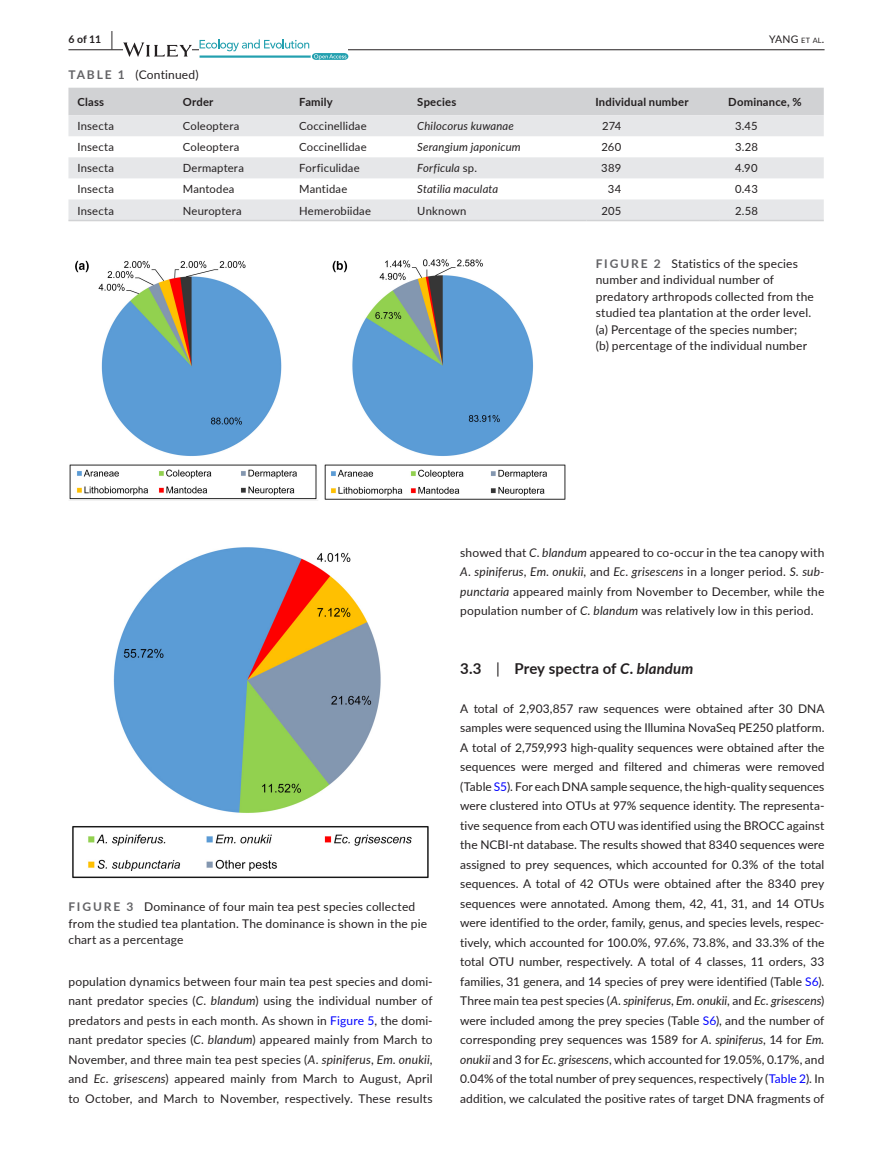
<style>
.page{position:relative;width:893px;height:1174px;background:#fff}
.page>*{position:absolute;margin:0;border:0;box-sizing:border-box;transform-origin:0 0}
.t1{font:700 15px "Lato";letter-spacing:.01em;color:#231f20}
.t2{font:12px/19.5px "Lato";letter-spacing:.015em;color:#231f20;text-align:justify}
.t3{font:11.25px "Lato";letter-spacing:.015em;color:#231f20}
.t4{font:italic 11.25px "Lato";letter-spacing:.015em;color:#231f20}
.t5{font:700 11.25px "Lato";letter-spacing:.02em;color:#231f20}
.t6{font:10.5px "Lato";color:#231f20}
.t7{font:700 10.5px "Lato";color:#231f20}
.s1{font-size:19.5px}
.s2{font-size:7.35px}
.s3{font-weight:700;color:#636366}
.s4{font-style:normal}
.s5{font-style:italic}
.s6{color:#00f}
.s7{font-weight:400}
</style>
<div class="page">
<hr style="left:68px;top:49px;width:756px;height:1px;background:#231f20">
<svg style="left:123px;top:42px;width:69px;height:15px"></svg>
<svg style="left:200px;top:39px;width:148px;height:21px"></svg>
<div style="left:68px;top:88px;width:756px;height:27px;background:#d1d2d4"></div>
<svg style="left:68px;top:115px;width:756px;height:105px;fill:#e6e7e9"></svg>
<hr style="left:68px;top:220px;width:106px;height:1px;background:#d1d2d4">
<hr style="left:174px;top:220px;width:116px;height:1px;background:#d1d2d4">
<hr style="left:290px;top:220px;width:118px;height:1px;background:#d1d2d4">
<hr style="left:408px;top:220px;width:178px;height:1px;background:#d1d2d4">
<hr style="left:586px;top:220px;width:133px;height:1px;background:#d1d2d4">
<hr style="left:719px;top:220px;width:105px;height:1px;background:#d1d2d4">
<img style="left:69px;top:259px;width:497px;height:242px">
<img style="left:72px;top:547px;width:357px;height:332px">
<p class="t7" style="left:68px;top:31px;width:46px">6 of 11 <span class="s1">|</span></p>
<p class="t6" style="left:769px;top:31px;width:57px">YANG <span class="s2">et al</span>.</p>
<p class="t2" style="left:68px;top:64px;width:132px"><span class="s3">TABLE 1</span> (Continued)</p>
<p class="t5" style="left:77px;top:94px;width:28px">Class</p>
<p class="t5" style="left:183px;top:94px;width:32px">Order</p>
<p class="t5" style="left:299px;top:94px;width:35px">Family</p>
<p class="t5" style="left:417px;top:94px;width:41px">Species</p>
<p class="t5" style="left:595px;top:94px;width:95px">Individual number</p>
<p class="t5" style="left:728px;top:94px;width:75px">Dominance, %</p>
<p class="t3" style="left:77px;top:118px;width:38px">Insecta</p>
<p class="t3" style="left:183px;top:118px;width:58px">Coleoptera</p>
<p class="t3" style="left:299px;top:118px;width:69px">Coccinellidae</p>
<p class="t4" style="left:417px;top:118px;width:98px">Chilocorus kuwanae</p>
<p class="t3" style="left:602px;top:118px;width:20px">274</p>
<p class="t3" style="left:735px;top:118px;width:24px">3.45</p>
<p class="t3" style="left:77px;top:139px;width:38px">Insecta</p>
<p class="t3" style="left:183px;top:139px;width:58px">Coleoptera</p>
<p class="t3" style="left:299px;top:139px;width:69px">Coccinellidae</p>
<p class="t4" style="left:417px;top:139px;width:105px">Serangium japonicum</p>
<p class="t3" style="left:601px;top:139px;width:21px">260</p>
<p class="t3" style="left:735px;top:139px;width:24px">3.28</p>
<p class="t3" style="left:77px;top:160px;width:38px">Insecta</p>
<p class="t3" style="left:183px;top:160px;width:63px">Dermaptera</p>
<p class="t3" style="left:299px;top:160px;width:62px">Forficulidae</p>
<p class="t4" style="left:417px;top:160px;width:61px">Forficula <span class="s4">sp.</span></p>
<p class="t3" style="left:601px;top:160px;width:21px">389</p>
<p class="t3" style="left:735px;top:160px;width:24px">4.90</p>
<p class="t3" style="left:77px;top:181px;width:38px">Insecta</p>
<p class="t3" style="left:183px;top:181px;width:53px">Mantodea</p>
<p class="t3" style="left:299px;top:181px;width:50px">Mantidae</p>
<p class="t4" style="left:417px;top:181px;width:83px">Statilia maculata</p>
<p class="t3" style="left:608px;top:181px;width:15px">34</p>
<p class="t3" style="left:735px;top:181px;width:24px">0.43</p>
<p class="t3" style="left:77px;top:202px;width:38px">Insecta</p>
<p class="t3" style="left:183px;top:202px;width:60px">Neuroptera</p>
<p class="t3" style="left:299px;top:202px;width:73px">Hemerobiidae</p>
<p class="t3" style="left:417px;top:202px;width:51px">Unknown</p>
<p class="t3" style="left:601px;top:202px;width:21px">205</p>
<p class="t3" style="left:735px;top:202px;width:24px">2.58</p>
<p class="t2" style="left:596px;top:255px;width:220px;line-height:16.5px;text-align:left"><span class="s3">FIGURE 2</span> Statistics of the species number and individual number of predatory arthropods collected from the studied tea plantation at the order level. (a) Percentage of the species number;<br>(b) percentage of the individual number</p>
<p class="t2" style="left:68px;top:898px;width:360px;line-height:16.5px;text-align:left"><span class="s3">FIGURE 3</span> Dominance of four main tea pest species collected from the studied tea plantation. The dominance is shown in the pie chart as a percentage</p>
<p class="t2" style="left:68px;top:971px;width:366px">population dynamics between four main tea pest species and domi&shy;nant predator species (<span class="s5">C. blandum</span>) using the individual number of predators and pests in each month. As shown in <span class="s6">Figure 5</span>, the domi&shy;nant predator species (<span class="s5">C. blandum</span>) appeared mainly from March to November, and three main tea pest species (<span class="s5">A. spiniferus</span>, <span class="s5">Em. onukii</span>, and <span class="s5">Ec. grisescens</span>) appeared mainly from March to August, April to October, and March to November, respectively. These results</p>
<p class="t2" style="left:460px;top:542px;width:366px">showed that <span class="s5">C. blandum</span> appeared to co-occur in the tea canopy with <span class="s5">A. spiniferus</span>, <span class="s5">Em. onukii</span>, and <span class="s5">Ec. grisescens</span> in a longer period. <span class="s5">S. sub&shy;punctaria</span> appeared mainly from November to December, while the population number of <span class="s5">C. blandum</span> was relatively low in this period.</p>
<p class="t1" style="left:460px;top:657px;width:235px">3.3 <span class="s7">|</span> Prey spectra of <span class="s5">C. blandum</span></p>
<p class="t2" style="left:460px;top:698px;width:366px">A total of 2,903,857 raw sequences were obtained after 30 DNA samples were sequenced using the Illumina NovaSeq PE250 platform.<br>A total of 2,759,993 high-quality sequences were obtained after the sequences were merged and filtered and chimeras were removed (Table <span class="s6">S5</span>). For each DNA sample sequence, the high-quality sequences were clustered into OTUs at 97% sequence identity. The representa&shy;tive sequence from each OTU was identified using the BROCC against the NCBI-nt database. The results showed that 8340 sequences were assigned to prey sequences, which accounted for 0.3% of the total sequences. A total of 42 OTUs were obtained after the 8340 prey sequences were annotated. Among them, 42, 41, 31, and 14 OTUs were identified to the order, family, genus, and species levels, respec&shy;tively, which accounted for 100.0%, 97.6%, 73.8%, and 33.3% of the total OTU number, respectively. A total of 4 classes, 11 orders, 33 families, 31 genera, and 14 species of prey were identified (Table <span class="s6">S6</span>).<br>Three main tea pest species (<span class="s5">A. spiniferus</span>, <span class="s5">Em. onukii</span>, and <span class="s5">Ec. grisescens</span>) were included among the prey species (Table <span class="s6">S6</span>), and the number of corresponding prey sequences was 1589 for <span class="s5">A. spiniferus</span>, 14 for <span class="s5">Em. onukii</span> and 3 for <span class="s5">Ec. grisescens</span>, which accounted for 19.05%, 0.17%, and 0.04% of the total number of prey sequences, respectively (<span class="s6">Table 2</span>). In addition, we calculated the positive rates of target DNA fragments of</p>
</div>
